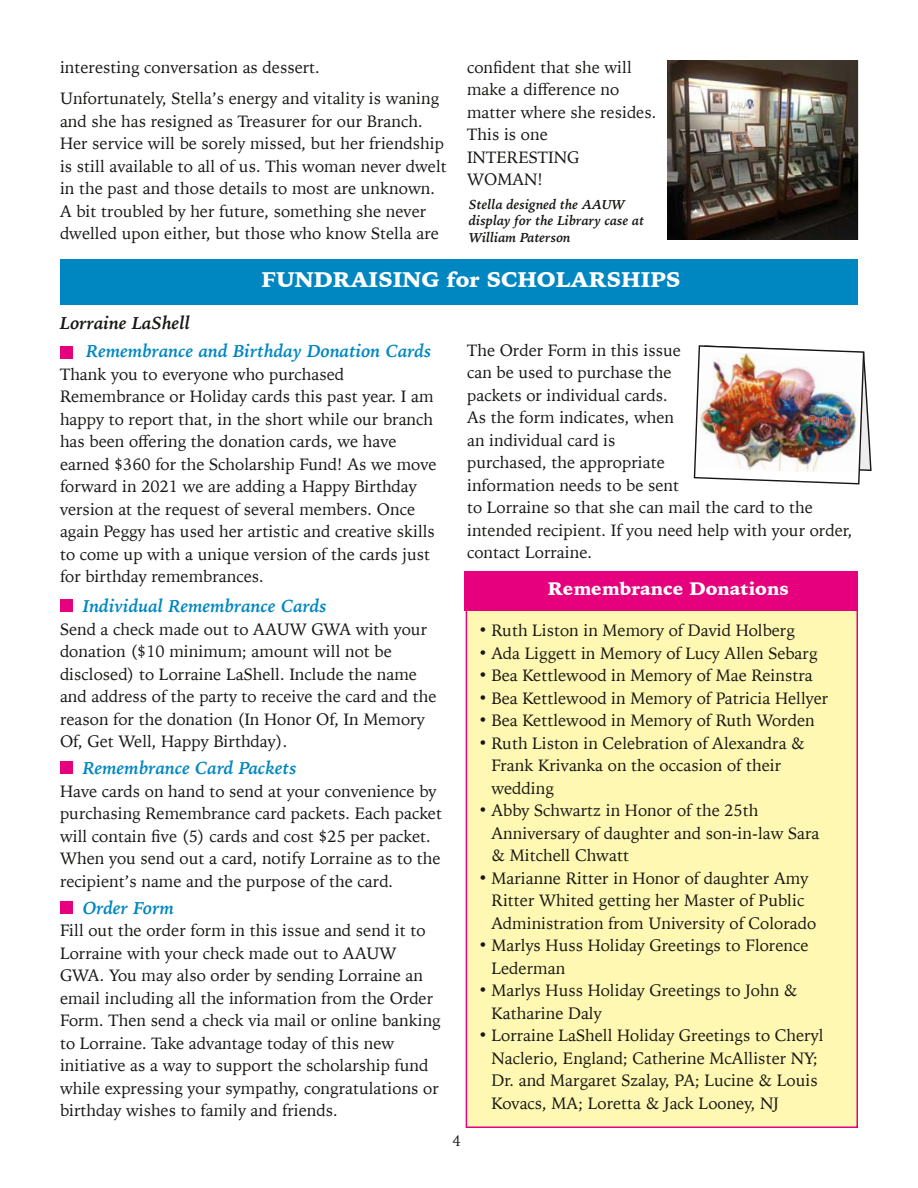
<style>
.page{position:relative;width:918px;height:1188px;background:#fff}
.page>*{position:absolute;margin:0;border:0;box-sizing:border-box;transform-origin:0 0}
.t1{font:900 21px "Iowan Old Style";color:#fff}
.t2{font:italic 700 18px "Iowan Old Style";color:#0087c1}
.t3{font:900 18px "Iowan Old Style";color:#fff}
.t4{font:italic 700 18px "Iowan Old Style";color:#181715}
.t5{font:16.5px/22.5px "Iowan Old Style";color:#181715}
.t6{font:15px "Iowan Old Style";color:#181715}
.t7{font:italic 700 13.5px/16.5px "Iowan Old Style";color:#181715}
.s1{font-family:"Arial";font-size:18px}
</style>
<div class="page">
<div style="left:466px;top:575px;width:391px;height:552px;background:#fff8b2"></div>
<div style="left:60px;top:259px;width:798px;height:46px;background:#0087c1"></div>
<svg style="left:694px;top:345px;width:178px;height:140px"></svg>
<img style="left:698px;top:351px;width:162px;height:122px">
<div style="left:464px;top:571px;width:394px;height:40px;background:#e6007d"></div>
<div style="left:60px;top:599px;width:12px;height:13px;background:#e6007d"></div>
<div style="left:60px;top:761px;width:12px;height:13px;background:#e6007d"></div>
<div style="left:60px;top:901px;width:12px;height:12px;background:#e6007d"></div>
<img style="left:668px;top:60px;width:191px;height:180px">
<div style="left:60px;top:346px;width:12px;height:12px;background:#e6007d"></div>
<p class="t5" style="left:60px;top:50px;width:381px;line-height:31.5px">interesting conversation as dessert.<br>Unfortunately, Stella’s energy and vitality is waning</p>
<p class="t5" style="left:60px;top:109px;width:388px">and she has resigned as Treasurer for our Branch.<br>Her service will be sorely missed, but her friendship is still available to all of us. This woman never dwelt in the past and those details to most are unknown.<br>A bit troubled by her future, something she never dwelled upon either, but those who know Stella are</p>
<p class="t5" style="left:467px;top:55px;width:191px">confident that she will make a difference no matter where she resides.<br>This is one<br>INTERESTING<br>WOMAN!</p>
<p class="t7" style="left:469px;top:195px;width:177px">Stella designed the AAUW display for the Library case at<br>William Paterson</p>
<p class="t4" style="left:60px;top:306px;width:132px">Lorraine LaShell</p>
<p class="t1" style="left:262px;top:271px;width:421px">FUNDRAISING for SCHOLARSHIPS</p>
<p class="t2" style="left:86px;top:335px;width:347px">Remembrance and Birthday Donation Cards</p>
<p class="t5" style="left:60px;top:362px;width:378px">Thank you to everyone who purchased Remembrance or Holiday cards this past year. I am happy to report that, in the short while our branch has been offering the donation cards, we have earned $360 for the Scholarship Fund! As we move forward in 2021 we are adding a Happy Birthday version at the request of several members. Once again Peggy has used her artistic and creative skills to come up with a unique version of the cards just for birthday remembrances.</p>
<p class="t2" style="left:83px;top:590px;width:246px">Individual Remembrance Cards</p>
<p class="t5" style="left:60px;top:617px;width:378px">Send a check made out to AAUW GWA with your donation ($10 minimum; amount will not be disclosed) to Lorraine LaShell. Include the name and address of the party to receive the card and the reason for the donation (In Honor Of, In Memory Of, Get Well, Happy Birthday).</p>
<p class="t2" style="left:83px;top:752px;width:216px">Remembrance Card Packets</p>
<p class="t5" style="left:60px;top:779px;width:383px">Have cards on hand to send at your convenience by purchasing Remembrance card packets. Each packet will contain five (5) cards and cost $25 per packet.<br>When you send out a card, notify Lorraine as to the recipient’s name and the purpose of the card.</p>
<p class="t2" style="left:83px;top:892px;width:93px">Order Form</p>
<p class="t5" style="left:60px;top:918px;width:382px">Fill out the order form in this issue and send it to Lorraine with your check made out to AAUW GWA. You may also order by sending Lorraine an email including all the information from the Order Form. Then send a check via mail or online banking to Lorraine. Take advantage today of this new initiative as a way to support the scholarship fund while expressing your sympathy, congratulations or birthday wishes to family and friends.</p>
<p class="t5" style="left:467px;top:338px;width:387px">The Order Form in this issue<br>can be used to purchase the<br>packets or individual cards.<br>As the form indicates, when<br>an individual card is<br>purchased, the appropriate<br>information needs to be sent<br>to Lorraine so that she can mail the card to the intended recipient. If you need help with your order, contact Lorraine.</p>
<p class="t6" style="left:452px;top:1128px;width:10px">4</p>
<p class="t3" style="left:548px;top:582px;width:243px">Remembrance Donations</p>
<p class="t5" style="left:480px;top:618px;width:317px"><span class="s1">•</span> Ruth Liston in Memory of David Holberg</p>
<p class="t5" style="left:480px;top:641px;width:339px"><span class="s1">•</span> Ada Liggett in Memory of Lucy Allen Sebarg</p>
<p class="t5" style="left:480px;top:663px;width:335px"><span class="s1">•</span> Bea Kettlewood in Memory of Mae Reinstra</p>
<p class="t5" style="left:480px;top:686px;width:350px"><span class="s1">•</span> Bea Kettlewood in Memory of Patricia Hellyer</p>
<p class="t5" style="left:480px;top:708px;width:336px"><span class="s1">•</span> Bea Kettlewood in Memory of Ruth Worden</p>
<p class="t5" style="left:491px;top:731px;width:315px;text-indent:-12px"><span class="s1">•</span> Ruth Liston in Celebration of Alexandra &amp;<br>Frank Krivanka on the occasion of their wedding</p>
<p class="t5" style="left:491px;top:798px;width:330px;text-indent:-12px"><span class="s1">•</span> Abby Schwartz in Honor of the 25th<br>Anniversary of daughter and son-in-law Sara &amp; Mitchell Chwatt</p>
<p class="t5" style="left:491px;top:866px;width:326px;text-indent:-12px"><span class="s1">•</span> Marianne Ritter in Honor of daughter Amy<br>Ritter Whited getting her Master of Public<br>Administration from University of Colorado</p>
<p class="t5" style="left:491px;top:933px;width:319px;text-indent:-12px"><span class="s1">•</span> Marlys Huss Holiday Greetings to Florence<br>Lederman</p>
<p class="t5" style="left:491px;top:978px;width:308px;text-indent:-12px"><span class="s1">•</span> Marlys Huss Holiday Greetings to John &amp;<br>Katharine Daly</p>
<p class="t5" style="left:491px;top:1023px;width:334px;text-indent:-12px"><span class="s1">•</span> Lorraine LaShell Holiday Greetings to Cheryl Naclerio, England; Catherine McAllister NY; Dr. and Margaret Szalay, PA; Lucine &amp; Louis Kovacs, MA; Loretta &amp; Jack Looney, NJ</p>
</div>
